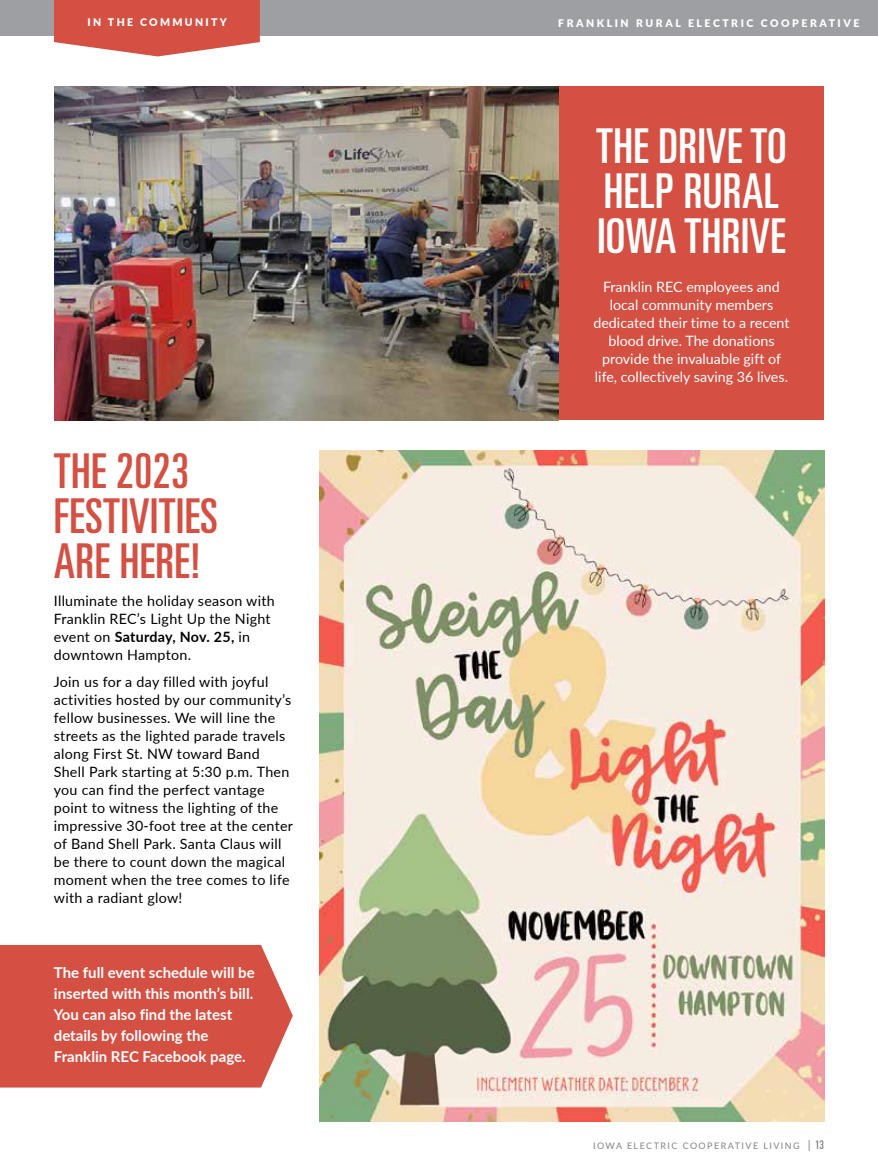
<style>
.page{position:relative;width:878px;height:1175px;background:#fff}
.page>*{position:absolute;margin:0;border:0;box-sizing:border-box;transform-origin:0 0}
.t1{font:ultra-condensed 48px/45px "Univers";letter-spacing:.01em;color:#fff}
.t2{font:ultra-condensed 48px/45px "Univers";letter-spacing:.01em;color:#d35043}
.t3{font:700 15px/21px "Lato";color:#fff}
.t4{font:14.25px/18px "Lato";letter-spacing:.02em;color:#000}
.t5{font:14.25px/18px "Lato";color:#fff;text-align:center}
.t6{font:900 10.5px "Lato";letter-spacing:.24em;color:#fff}
.t7{font:900 10.5px "Lato";letter-spacing:.22em;color:#fff}
.t8{font:9px "Lato";letter-spacing:.16em;color:#818285}
.s1{font-weight:700}
.s2{font-size:12px}
.s3{font-family:"Univers";font-stretch:ultra-condensed;font-size:12px}
</style>
<div class="page">
<div style="left:0;top:0;width:878px;height:35px;background:#9d9fa2"></div>
<svg style="left:54px;top:0;width:206px;height:56px"></svg>
<div style="left:0;top:945px;width:293px;height:142px;background:#d35043"></div>
<div style="left:558px;top:86px;width:266px;height:334px;background:#d35043"></div>
<img style="left:54px;top:86px;width:504px;height:334px">
<img style="left:319px;top:450px;width:505px;height:671px">
<p class="t7" style="left:87px;top:14px;width:141px">IN THE COMMUNITY</p>
<h1 class="t2" style="left:54px;top:448px;width:166px">THE 2023<br>FESTIVITIES<br>ARE HERE!</h1>
<p class="t4" style="left:54px;top:591px;width:222px">Illuminate the holiday season with<br>Franklin REC’s Light Up the Night event on <span class="s1">Saturday, Nov. 25,</span> in downtown Hampton.</p>
<p class="t4" style="left:54px;top:672px;width:241px">Join us for a day filled with joyful activities hosted by our community’s fellow businesses. We will line the streets as the lighted parade travels along First St. NW toward Band Shell Park starting at 5:30 p.m. Then you can find the perfect vantage point to witness the lighting of the impressive 30-foot tree at the center of Band Shell Park. Santa Claus will be there to count down the magical moment when the tree comes to life with a radiant glow!</p>
<p class="t3" style="left:54px;top:961px;width:202px">The full event schedule will be inserted with this month’s bill.<br>You can also find the latest details by following the<br>Franklin REC Facebook page.</p>
<p class="t6" style="left:558px;top:15px;width:302px">FRANKLIN RURAL ELECTRIC COOPERATIVE</p>
<h1 class="t1" style="left:596px;top:123px;width:192px">THE DRIVE TO<br>HELP RURAL<br>IOWA THRIVE</h1>
<p class="t5" style="left:593px;top:277px;width:197px">Franklin REC employees and local community members dedicated their time to a recent blood drive. The donations provide the invaluable gift of life, collectively saving 36 lives.</p>
<p class="t8" style="left:593px;top:1139px;width:232px">IOWA ELECTRIC COOPERATIVE LIVING <span class="s2">|</span> <span class="s3">13</span></p>
</div>
